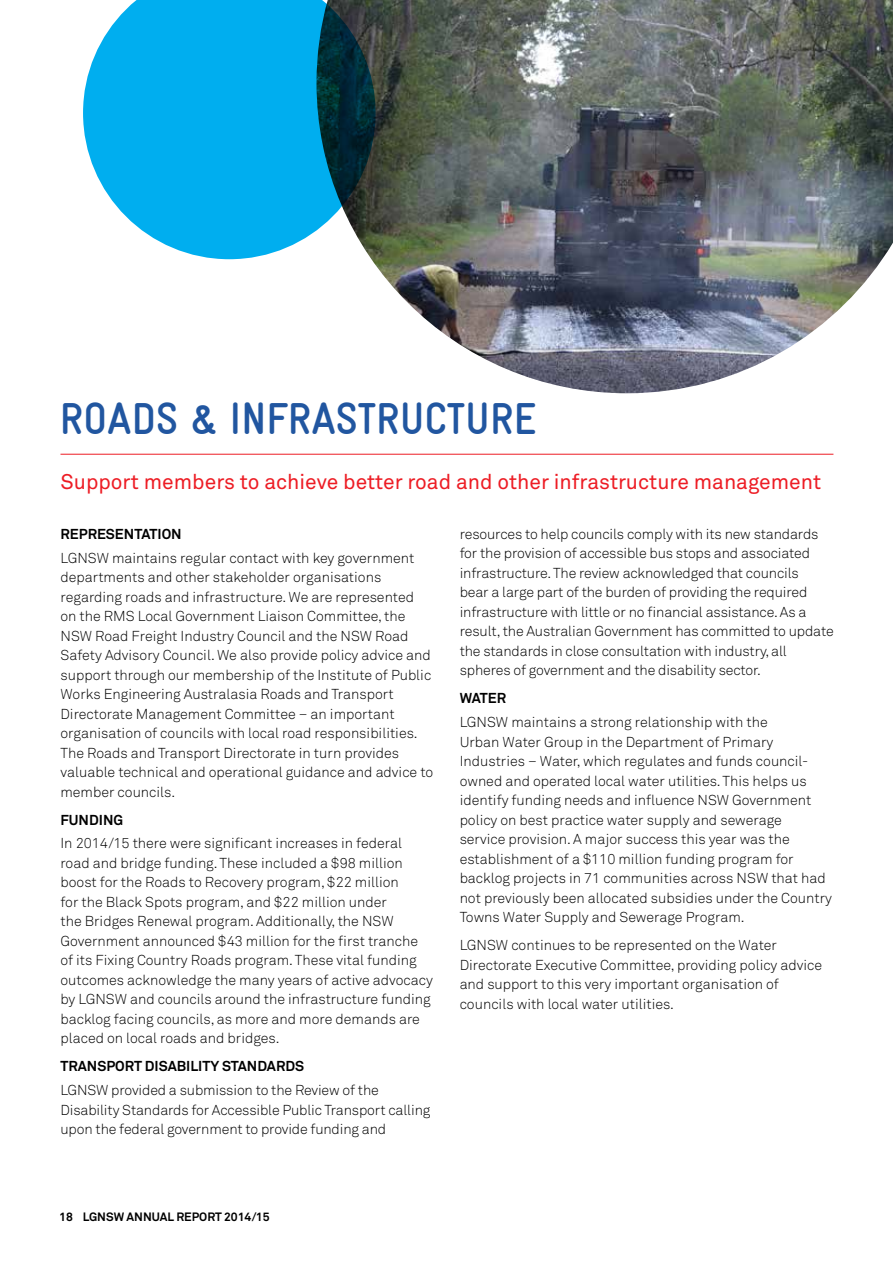
<style>
.page{position:relative;width:893px;height:1263px;background:#fff}
.page>*{position:absolute;margin:0;border:0;box-sizing:border-box;transform-origin:0 0}
.t1{font:700 condensed 45px "Gravur";color:#2156a0}
.t2{font:21px "Akkurat";color:#ed1c24}
.t3{font:300 14.25px/19.5px "Akkurat";color:#000}
.t4{font:700 14.25px "Akkurat";color:#000}
.t5{font:700 12px "Akkurat";color:#000}
</style>
<div class="page">
<hr style="left:60px;top:454px;width:773px;height:1px;background:#ed1c24">
<img style="left:371px;top:0;width:522px;height:393px">
<svg style="left:83px;top:0;width:293px;height:259px;background:#21a3d3"></svg>
<h1 class="t1" style="left:60px;top:393px;width:478px">ROADS &amp; INFRASTRUCTURE</h1>
<h2 class="t2" style="left:60px;top:468px;width:762px">Support members to achieve better road and other infrastructure management</h2>
<p class="t3" style="left:460px;top:524px;width:376px">resources to help councils comply with its new standards for the provision of accessible bus stops and associated infrastructure. The review acknowledged that councils<br>bear a large part of the burden of providing the required infrastructure with little or no financial assistance. As a result, the Australian Government has committed to update the standards in close consultation with industry, all spheres of government and the disability sector.</p>
<p class="t4" style="left:460px;top:689px;width:48px">WATER</p>
<p class="t3" style="left:460px;top:712px;width:374px">LGNSW maintains a strong relationship with the<br>Urban Water Group in the Department of Primary Industries – Water, which regulates and funds council&shy;owned and operated local water utilities. This helps us identify funding needs and influence NSW Government policy on best practice water supply and sewerage<br>service provision. A major success this year was the establishment of a $110 million funding program for backlog projects in 71 communities across NSW that had not previously been allocated subsidies under the Country Towns Water Supply and Sewerage Program.</p>
<p class="t3" style="left:460px;top:935px;width:364px">LGNSW continues to be represented on the Water Directorate Executive Committee, providing policy advice and support to this very important organisation of councils with local water utilities.</p>
<p class="t4" style="left:60px;top:525px;width:123px">REPRESENTATION</p>
<p class="t3" style="left:60px;top:548px;width:374px">LGNSW maintains regular contact with key government departments and other stakeholder organisations regarding roads and infrastructure. We are represented on the RMS Local Government Liaison Committee, the NSW Road Freight Industry Council and the NSW Road Safety Advisory Council. We also provide policy advice and support through our membership of the Institute of Public Works Engineering Australasia Roads and Transport Directorate Management Committee – an important organisation of councils with local road responsibilities.<br>The Roads and Transport Directorate in turn provides valuable technical and operational guidance and advice to member councils.</p>
<p class="t4" style="left:60px;top:811px;width:64px">FUNDING</p>
<p class="t3" style="left:60px;top:833px;width:374px">In 2014/15 there were significant increases in federal road and bridge funding. These included a $98 million boost for the Roads to Recovery program, $22 million<br>for the Black Spots program, and $22 million under<br>the Bridges Renewal program. Additionally, the NSW Government announced $43 million for the first tranche of its Fixing Country Roads program. These vital funding outcomes acknowledge the many years of active advocacy by LGNSW and councils around the infrastructure funding backlog facing councils, as more and more demands are placed on local roads and bridges.</p>
<p class="t4" style="left:60px;top:1057px;width:245px">TRANSPORT DISABILITY STANDARDS</p>
<p class="t3" style="left:60px;top:1080px;width:371px">LGNSW provided a submission to the Review of the<br>Disability Standards for Accessible Public Transport calling upon the federal government to provide funding and</p>
<p class="t5" style="left:59px;top:1209px;width:212px">18 LGNSW ANNUAL REPORT 2014/15</p>
</div>
